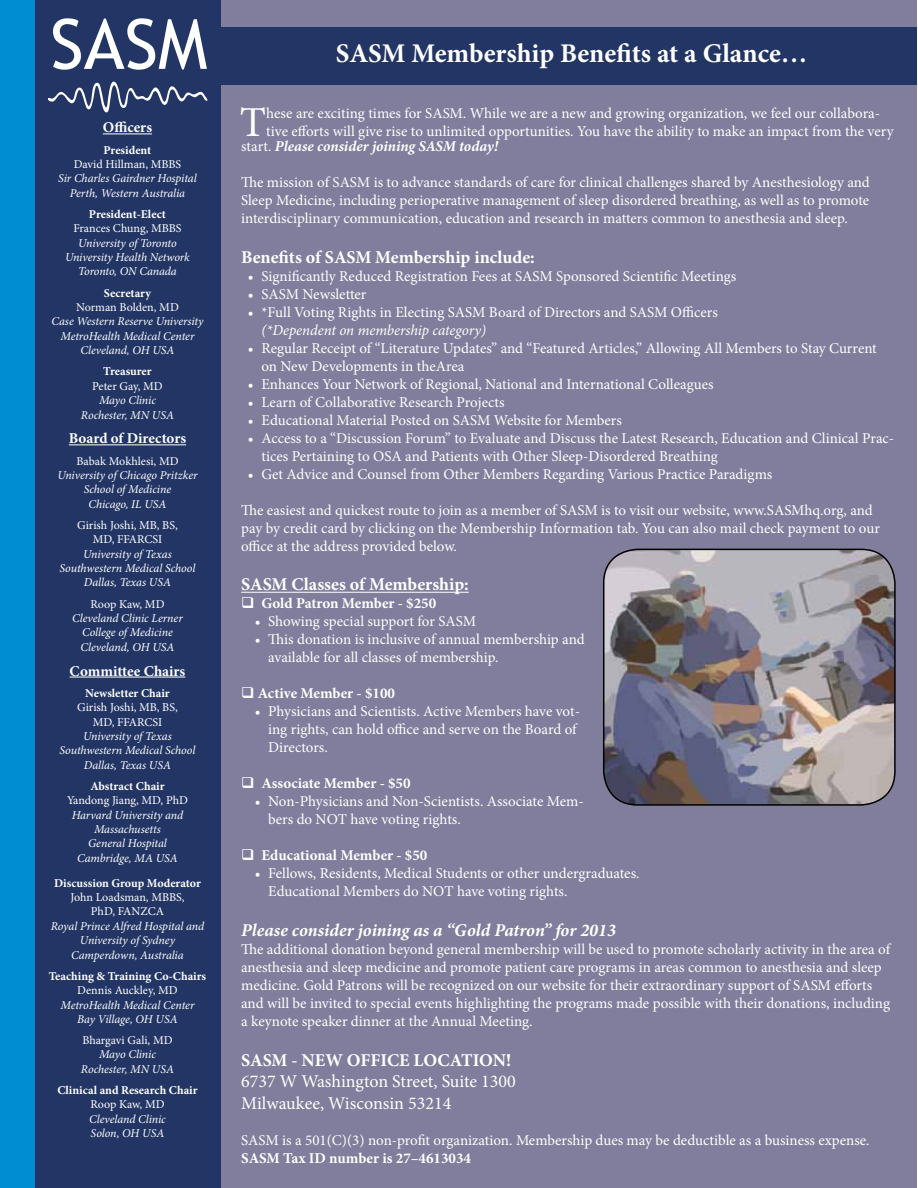
<style>
.page{position:relative;width:918px;height:1188px;background:#fff}
.page>*{position:absolute;margin:0;border:0;box-sizing:border-box;transform-origin:0 0}
.t1{font:42.75px "Minion Pro";color:#fff}
.t2{font:700 27px "Minion Pro";letter-spacing:-.005em;color:#fff}
.t3{font:700 18px "Minion Pro";color:#fff}
.t4{font:18px/21.6px "Minion Pro";color:#fff}
.t5{font:italic 700 18px "Minion Pro";color:#fff}
.t6{font:15px/18px "Minion Pro";color:#fff}
.t7{font:700 15px "Minion Pro";color:#fff}
.t8{font:italic 700 15px "Minion Pro";letter-spacing:-.005em;color:#fff}
.t9{font:italic 15px "Minion Pro";letter-spacing:-.005em;color:#fff}
.t10{font:italic 12px/14.4px "Minion Pro";letter-spacing:-.005em;color:#fff;text-align:center}
.t11{font:12px/14.4px "Minion Pro";color:#fff;text-align:center}
.t12{font:700 12px "Minion Pro";color:#fff}
.s1{font-weight:400;font-style:normal}
</style>
<div class="page">
<div style="left:212px;top:0;width:705px;height:1188px;background:#807e9c"></div>
<div style="left:1px;top:27px;width:916px;height:58px;background:#223564"></div>
<div style="left:1px;top:0;width:220px;height:1188px;background:#223564"></div>
<div style="left:1px;top:0;width:34px;height:1188px;background:#008dd2"></div>
<svg style="left:53px;top:18px;width:154px;height:52px"></svg>
<svg style="left:48px;top:81px;width:159px;height:32px"></svg>
<hr style="left:103px;top:134px;width:49px;height:1px;background:#fff">
<hr style="left:69px;top:444px;width:117px;height:1px;background:#fff">
<hr style="left:70px;top:677px;width:115px;height:1px;background:#fff">
<hr style="left:241px;top:592px;width:228px;height:1px;background:#fff">
<img style="left:604px;top:549px;width:291px;height:256px">
<div style="left:603px;top:549px;width:293px;height:257px;border:2px solid #000;border-radius:34px"></div>
<p class="t7" style="left:103px;top:117px;width:51px">Officers</p>
<p class="t12" style="left:104px;top:141px;width:49px">President</p>
<p class="t11" style="left:74px;top:157px;width:109px">David Hillman, MBBS</p>
<p class="t10" style="left:58px;top:171px;width:140px">Sir Charles Gairdner Hospital<br>Perth, Western Australia</p>
<p class="t12" style="left:89px;top:206px;width:79px">President-Elect</p>
<p class="t11" style="left:73px;top:221px;width:110px">Frances Chung, MBBS</p>
<p class="t10" style="left:65px;top:236px;width:126px">University of Toronto<br>University Health Network<br>Toronto, ON Canada</p>
<p class="t12" style="left:104px;top:284px;width:49px">Secretary</p>
<p class="t11" style="left:76px;top:300px;width:104px">Norman Bolden, MD</p>
<p class="t10" style="left:51px;top:314px;width:154px">Case Western Reserve University<br>MetroHealth Medical Center<br>Cleveland, OH USA</p>
<p class="t12" style="left:103px;top:363px;width:50px">Treasurer</p>
<p class="t11" style="left:92px;top:379px;width:72px">Peter Gay, MD</p>
<p class="t10" style="left:81px;top:393px;width:95px">Mayo Clinic<br>Rochester, MN USA</p>
<p class="t7" style="left:69px;top:428px;width:119px">Board of Directors</p>
<p class="t11" style="left:76px;top:454px;width:104px">Babak Mokhlesi, MD</p>
<p class="t10" style="left:57px;top:468px;width:142px">University of Chicago Pritzker<br>School of Medicine<br>Chicago, IL USA</p>
<p class="t11" style="left:77px;top:518px;width:102px">Girish Joshi, MB, BS,<br>MD, FFARCSI</p>
<p class="t10" style="left:60px;top:547px;width:137px">University of Texas<br>Southwestern Medical School<br>Dallas, Texas USA</p>
<p class="t11" style="left:90px;top:597px;width:76px">Roop Kaw, MD</p>
<p class="t10" style="left:72px;top:611px;width:112px">Cleveland Clinic Lerner<br>College of Medicine<br>Cleveland, OH USA</p>
<p class="t7" style="left:70px;top:660px;width:117px">Committee Chairs</p>
<p class="t12" style="left:85px;top:684px;width:86px">Newsletter Chair</p>
<p class="t11" style="left:77px;top:700px;width:102px">Girish Joshi, MB, BS,<br>MD, FFARCSI</p>
<p class="t10" style="left:60px;top:729px;width:137px">University of Texas<br>Southwestern Medical School<br>Dallas, Texas USA</p>
<p class="t12" style="left:90px;top:778px;width:76px">Abstract Chair</p>
<p class="t11" style="left:67px;top:793px;width:122px">Yandong Jiang, MD, PhD</p>
<p class="t10" style="left:72px;top:808px;width:113px">Harvard University and<br>Massachusetts<br>General Hospital<br>Cambridge, MA USA</p>
<p class="t12" style="left:54px;top:874px;width:148px">Discussion Group Moderator</p>
<p class="t11" style="left:70px;top:890px;width:116px">John Loadsman, MBBS,<br>PhD, FANZCA</p>
<p class="t10" style="left:51px;top:919px;width:155px">Royal Prince Alfred Hospital and<br>University of Sydney<br>Camperdown, Australia</p>
<p class="t12" style="left:49px;top:967px;width:159px">Teaching &amp; Training Co-Chairs</p>
<p class="t11" style="left:77px;top:983px;width:102px">Dennis Auckley, MD</p>
<p class="t10" style="left:61px;top:997px;width:135px">MetroHealth Medical Center<br>Bay Village, OH USA</p>
<p class="t11" style="left:82px;top:1033px;width:92px">Bhargavi Gali, MD</p>
<p class="t10" style="left:81px;top:1047px;width:95px">Mayo Clinic<br>Rochester, MN USA</p>
<p class="t12" style="left:57px;top:1082px;width:142px">Clinical and Research Chair</p>
<p class="t11" style="left:90px;top:1097px;width:76px">Roop Kaw, MD</p>
<p class="t10" style="left:89px;top:1112px;width:78px;text-align:left">Cleveland Clinic<br>Solon, OH USA</p>
<h2 class="t2" style="left:336px;top:34px;width:473px">SASM Membership Benefits at a Glance…</h2>
<h1 class="t1" style="left:240px;top:93px;width:28px">T</h1>
<p class="t6" style="left:266px;top:104px;width:629px">hese are exciting times for SASM. While we are a new and growing organization, we feel our collabora&shy;tive efforts will give rise to unlimited opportunities. You have the ability to make an impact from the very</p>
<p class="t8" style="left:241px;top:136px;width:258px"><span class="s1">start.</span> Please consider joining SASM today!</p>
<p class="t6" style="left:241px;top:174px;width:630px;text-align:justify">The mission of SASM is to advance standards of care for clinical challenges shared by Anesthesiology and Sleep Medicine, including perioperative management of sleep disordered breathing, as well as to promote interdisciplinary communication, education and research in matters common to anesthesia and sleep.</p>
<p class="t3" style="left:241px;top:244px;width:295px">Benefits of SASM Membership include:</p>
<p class="t6" style="left:248px;top:267px;width:490px">• Significantly Reduced Registration Fees at SASM Sponsored Scientific Meetings</p>
<p class="t6" style="left:248px;top:285px;width:120px">• SASM Newsletter</p>
<p class="t6" style="left:248px;top:303px;width:471px">• *Full Voting Rights in Electing SASM Board of Directors and SASM Officers</p>
<p class="t9" style="left:261px;top:320px;width:226px">(*Dependent on membership category)</p>
<p class="t6" style="left:261px;top:339px;width:617px;text-indent:-14px">• Regular Receipt of “Literature Updates” and “Featured Articles,” Allowing All Members to Stay Current on New Developments in theArea</p>
<p class="t6" style="left:248px;top:375px;width:467px">• Enhances Your Network of Regional, National and International Colleagues</p>
<p class="t6" style="left:248px;top:393px;width:258px">• Learn of Collaborative Research Projects</p>
<p class="t6" style="left:248px;top:411px;width:376px">• Educational Material Posted on SASM Website for Members</p>
<p class="t6" style="left:261px;top:429px;width:634px;text-indent:-14px">• Access to a “Discussion Forum” to Evaluate and Discuss the Latest Research, Education and Clinical Prac&shy;tices Pertaining to OSA and Patients with Other Sleep-Disordered Breathing</p>
<p class="t6" style="left:248px;top:465px;width:526px">• Get Advice and Counsel from Other Members Regarding Various Practice Paradigms</p>
<p class="t6" style="left:241px;top:501px;width:640px">The easiest and quickest route to join as a member of SASM is to visit our website, www.SASMhq.org, and pay by credit card by clicking on the Membership Information tab. You can also mail check payment to our office at the address provided below.</p>
<p class="t3" style="left:241px;top:572px;width:229px">SASM Classes of Membership:</p>
<p class="t7" style="left:241px;top:593px;width:197px">❑ Gold Patron Member - $250</p>
<p class="t6" style="left:255px;top:613px;width:223px">• Showing special support for SASM</p>
<p class="t6" style="left:268px;top:631px;width:318px;text-indent:-13px">• This donation is inclusive of annual membership and available for all classes of membership.</p>
<p class="t7" style="left:241px;top:683px;width:155px">❑ Active Member - $100</p>
<p class="t6" style="left:268px;top:703px;width:313px;text-indent:-14px">• Physicians and Scientists. Active Members have vot&shy;ing rights, can hold office and serve on the Board of<br>Directors.</p>
<p class="t7" style="left:241px;top:773px;width:171px">❑ Associate Member - $50</p>
<p class="t6" style="left:268px;top:793px;width:317px;text-indent:-13px">• Non-Physicians and Non-Scientists. Associate Mem&shy;bers do NOT have voting rights.</p>
<p class="t7" style="left:241px;top:845px;width:188px">❑ Educational Member - $50</p>
<p class="t6" style="left:268px;top:865px;width:373px;text-indent:-14px">• Fellows, Residents, Medical Students or other undergraduates.<br>Educational Members do NOT have voting rights.</p>
<p class="t5" style="left:241px;top:917px;width:376px">Please consider joining as a “Gold Patron” for 2013</p>
<p class="t6" style="left:241px;top:940px;width:650px">The additional donation beyond general membership will be used to promote scholarly activity in the area of anesthesia and sleep medicine and promote patient care programs in areas common to anesthesia and sleep medicine. Gold Patrons will be recognized on our website for their extraordinary support of SASM efforts and will be invited to special events highlighting the programs made possible with their donations, including a keynote speaker dinner at the Annual Meeting.</p>
<p class="t3" style="left:241px;top:1047px;width:272px">SASM - NEW OFFICE LOCATION!</p>
<p class="t4" style="left:241px;top:1071px;width:276px">6737 W Washington Street, Suite 1300<br>Milwaukee, Wisconsin 53214</p>
<p class="t6" style="left:241px;top:1131px;width:630px">SASM is a 501(C)(3) non-profit organization. Membership dues may be deductible as a business expense.</p>
<p class="t7" style="left:241px;top:1147px;width:231px">SASM Tax ID number is 27–4613034</p>
</div>
